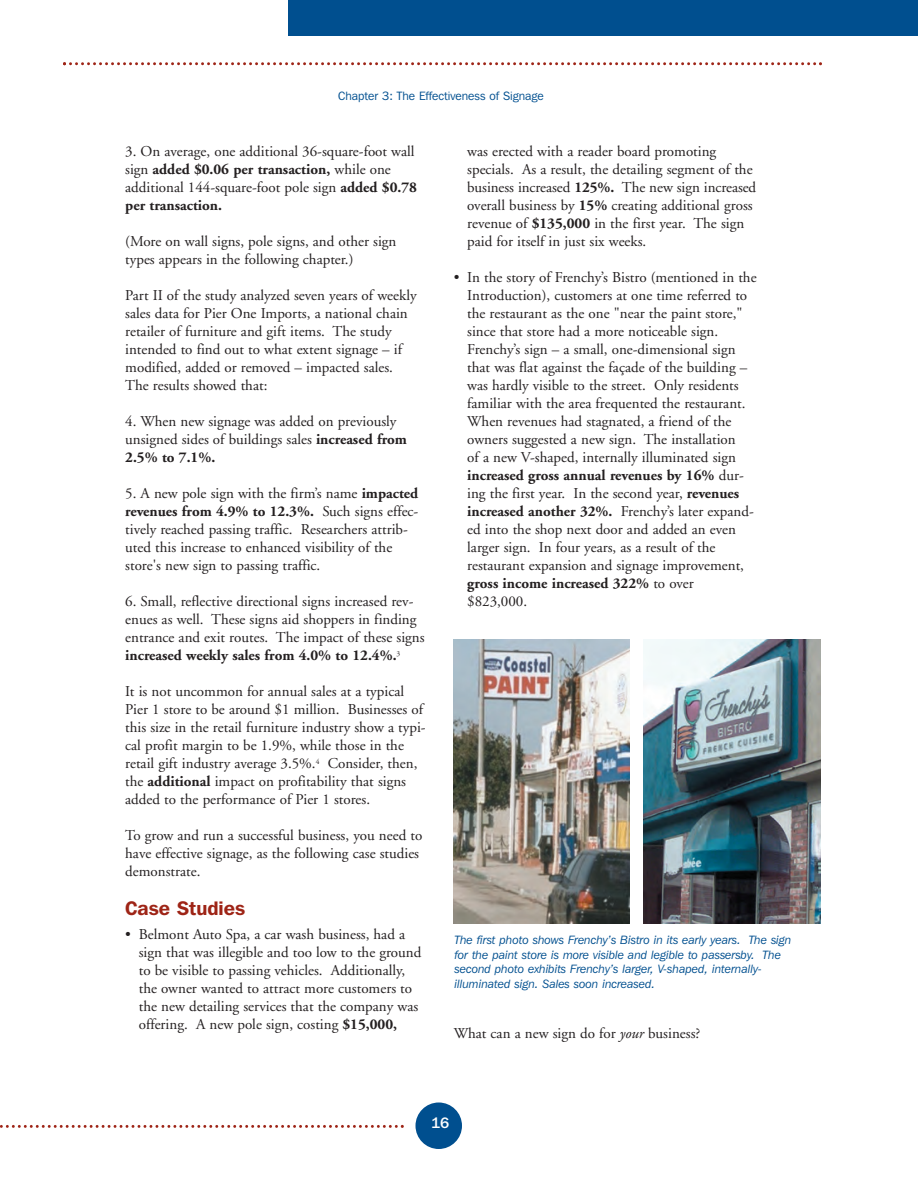
<style>
.page{position:relative;width:918px;height:1188px;background:#fff}
.page>*{position:absolute;margin:0;border:0;box-sizing:border-box;transform-origin:0 0}
.t1{font:600 19.5px "Franklin Gothic IT Cby BT";color:#9e2416}
.t2{font:15px/18px "Adobe Garamond";color:#231f20}
.t3{font:500 15px "Franklin Gothic IT Cby BT";color:#fff}
.t4{font:italic 12px/14.4px "Franklin Gothic IT Cby BT";color:#004f8f}
.t5{font:12px "Franklin Gothic IT Cby BT";color:#004f8f}
.s1{font-weight:700}
.s2{font-style:italic}
</style>
<div class="page">
<div style="left:416px;top:1102px;width:46px;height:47px;background:#004f8f;border-radius:50%"></div>
<div style="left:288px;top:0;width:630px;height:36px;background:#004f8f"></div>
<svg style="left:0;top:1125px;width:404px;height:3px"></svg>
<svg style="left:63px;top:62px;width:759px;height:3px"></svg>
<img style="left:453px;top:639px;width:177px;height:285px">
<img style="left:644px;top:639px;width:176px;height:285px">
<p class="t5" style="left:338px;top:92px;width:207px">Chapter 3: The Effectiveness of Signage</p>
<p class="t2" style="left:125px;top:144px;width:293px">3. On average, one additional 36-square-foot wall sign <span class="s1">added $0.06 per transaction,</span> while one additional 144-square-foot pole sign <span class="s1">added $0.78 per transaction.</span></p>
<p class="t2" style="left:125px;top:234px;width:273px">(More on wall signs, pole signs, and other sign types appears in the following chapter.)</p>
<p class="t2" style="left:125px;top:288px;width:293px">Part II of the study analyzed seven years of weekly sales data for Pier One Imports, a national chain retailer of furniture and gift items. The study intended to find out to what extent signage – if modified, added or removed – impacted sales.<br>The results showed that:</p>
<p class="t2" style="left:125px;top:414px;width:283px">4. When new signage was added on previously unsigned sides of buildings sales <span class="s1">increased from<br>2.5% to 7.1%.</span></p>
<p class="t2" style="left:125px;top:486px;width:295px">5. A new pole sign with the firm’s name <span class="s1">impacted revenues from 4.9% to 12.3%.</span> Such signs effec&shy;tively reached passing traffic. Researchers attrib&shy;uted this increase to enhanced visibility of the store's new sign to passing traffic.</p>
<p class="t2" style="left:125px;top:594px;width:301px">6. Small, reflective directional signs increased rev&shy;enues as well. These signs aid shoppers in finding entrance and exit routes. The impact of these signs <span class="s1">increased weekly sales from 4.0% to 12.4%.</span><sup>3</sup></p>
<p class="t2" style="left:125px;top:684px;width:302px">It is not uncommon for annual sales at a typical Pier 1 store to be around $1 million. Businesses of this size in the retail furniture industry show a typi&shy;cal profit margin to be 1.9%, while those in the retail gift industry average 3.5%.<sup>4</sup> Consider, then, the <span class="s1">additional</span> impact on profitability that signs added to the performance of Pier 1 stores.</p>
<p class="t2" style="left:125px;top:828px;width:299px">To grow and run a successful business, you need to have effective signage, as the following case studies demonstrate.</p>
<h1 class="t1" style="left:125px;top:902px;width:121px">Case Studies</h1>
<p class="t2" style="left:139px;top:926px;width:284px;text-indent:-13px">• Belmont Auto Spa, a car wash business, had a sign that was illegible and too low to the ground to be visible to passing vehicles. Additionally, the owner wanted to attract more customers to the new detailing services that the company was offering. A new pole sign, costing <span class="s1">$15,000,</span></p>
<p class="t2" style="left:467px;top:144px;width:291px">was erected with a reader board promoting specials. As a result, the detailing segment of the business increased <span class="s1">125%.</span> The new sign increased overall business by <span class="s1">15%</span> creating additional gross revenue of <span class="s1">$135,000</span> in the first year. The sign paid for itself in just six weeks.</p>
<p class="t2" style="left:467px;top:270px;width:291px;text-indent:-14px">• In the story of Frenchy’s Bistro (mentioned in the Introduction), customers at one time referred to the restaurant as the one "near the paint store," since that store had a more noticeable sign.<br>Frenchy’s sign – a small, one-dimensional sign that was flat against the façade of the building – was hardly visible to the street. Only residents familiar with the area frequented the restaurant.<br>When revenues had stagnated, a friend of the owners suggested a new sign. The installation<br>of a new V-shaped, internally illuminated sign <span class="s1">increased gross annual revenues by 16%</span> dur&shy;ing the first year. In the second year, <span class="s1">revenues increased another 32%.</span> Frenchy’s later expand&shy;ed into the shop next door and added an even larger sign. In four years, as a result of the restaurant expansion and signage improvement, <span class="s1">gross income increased 322%</span> to over $823,000.</p>
<p class="t4" style="left:454px;top:934px;width:338px">The first photo shows Frenchy’s Bistro in its early years. The sign for the paint store is more visible and legible to passersby. The second photo exhibits Frenchy’s larger, V-shaped, internally&shy;illuminated sign. Sales soon increased.</p>
<p class="t2" style="left:454px;top:1026px;width:248px">What can a new sign do for <span class="s2">your</span> business?</p>
<p class="t3" style="left:431px;top:1118px;width:20px">16</p>
</div>
